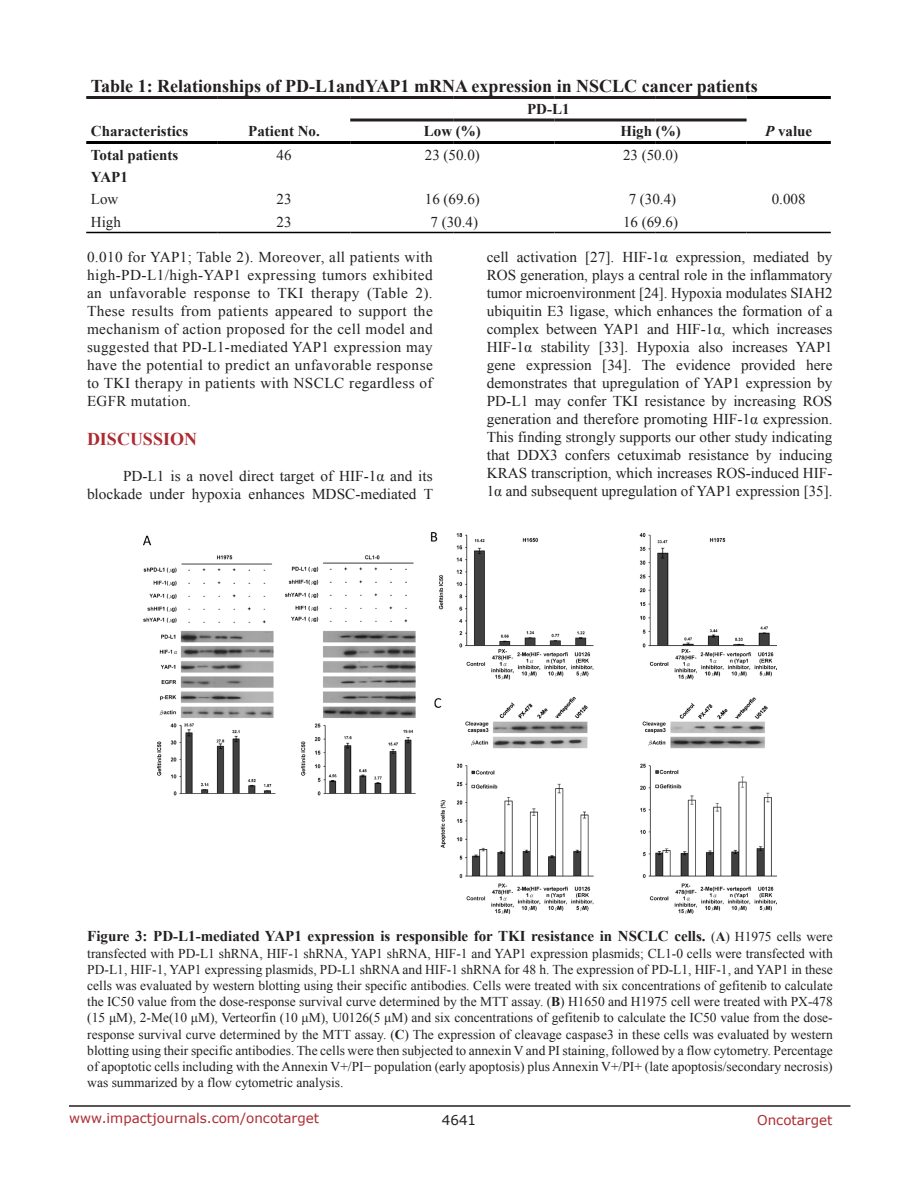
<style>
.page{position:relative;width:918px;height:1188px;background:#fff}
.page>*{position:absolute;margin:0;border:0;box-sizing:border-box;transform-origin:0 0}
.TableHeading{font:700 18px "Times New Roman";color:#231f20}
.Heading{font:700 18px "Times New Roman";color:#ac2b31}
.BodyText{font:15px/18px "Times New Roman";color:#231f20;text-align:justify}
.FigureText{font:700 15px "Times New Roman";color:#231f20}
.TableText{font:700 15px "Times New Roman";color:#231f20}
.TableText-2{font:15px "Times New Roman";color:#231f20}
.FigureText-2{font:13.5px/16.2px "Times New Roman";color:#231f20;text-align:justify}
.t1{font:13.5px "Verdana";color:#ac2b31}
.t2{font:13.5px "Verdana";color:#231f20}
.s1{font-style:italic}
.s2{font-weight:400;font-size:13.5px}
.s3{font-size:13.5px}
.s4{font-weight:700}
</style>
<div class="page">
<hr style="left:69px;top:1105px;width:781px;height:2px;background:#231f20">
<hr style="left:86px;top:96px;width:132px;height:3px;background:#231f20">
<hr style="left:218px;top:96px;width:132px;height:3px;background:#231f20">
<hr style="left:350px;top:96px;width:104px;height:3px;background:#231f20">
<hr style="left:454px;top:96px;width:101px;height:3px;background:#231f20">
<hr style="left:555px;top:96px;width:100px;height:3px;background:#231f20">
<hr style="left:655px;top:96px;width:92px;height:3px;background:#231f20">
<hr style="left:747px;top:96px;width:84px;height:3px;background:#000">
<hr style="left:86px;top:141px;width:132px;height:3px;background:#000">
<hr style="left:218px;top:141px;width:132px;height:3px;background:#000">
<hr style="left:350px;top:141px;width:104px;height:3px;background:#000">
<hr style="left:454px;top:141px;width:101px;height:3px;background:#000">
<hr style="left:555px;top:141px;width:100px;height:3px;background:#000">
<hr style="left:655px;top:141px;width:92px;height:3px;background:#000">
<hr style="left:747px;top:141px;width:84px;height:3px;background:#000">
<svg style="left:350px;top:118px;width:104px;height:4px"></svg>
<svg style="left:454px;top:118px;width:101px;height:4px"></svg>
<svg style="left:555px;top:118px;width:100px;height:4px"></svg>
<svg style="left:655px;top:118px;width:92px;height:4px"></svg>
<hr style="left:86px;top:232px;width:132px;height:1px;background:#000">
<hr style="left:218px;top:232px;width:132px;height:1px;background:#000">
<hr style="left:350px;top:232px;width:104px;height:1px;background:#000">
<hr style="left:454px;top:232px;width:101px;height:1px;background:#000">
<hr style="left:555px;top:232px;width:100px;height:1px;background:#000">
<hr style="left:655px;top:232px;width:92px;height:1px;background:#000">
<hr style="left:747px;top:232px;width:84px;height:1px;background:#000">
<img style="left:143px;top:533px;width:633px;height:381px">
<p class="TableHeading" style="left:91px;top:74px;width:669px">Table 1: Relationships of PD-L1andYAP1 mRNA expression in NSCLC cancer patients</p>
<p class="TableText" style="left:527px;top:98px;width:44px">PD-L1</p>
<p class="TableText" style="left:91px;top:121px;width:99px">Characteristics</p>
<p class="TableText" style="left:248px;top:121px;width:73px">Patient No.</p>
<p class="TableText" style="left:424px;top:121px;width:59px">Low (%)</p>
<p class="TableText" style="left:620px;top:121px;width:62px">High (%)</p>
<p class="TableText" style="left:765px;top:121px;width:49px"><span class="s1">P</span> value</p>
<p class="TableText" style="left:91px;top:144px;width:89px">Total patients</p>
<p class="TableText-2" style="left:277px;top:145px;width:16px">46</p>
<p class="TableText-2" style="left:425px;top:145px;width:56px">23 (50.0)</p>
<p class="TableText-2" style="left:623px;top:145px;width:56px">23 (50.0)</p>
<p class="TableText" style="left:91px;top:166px;width:38px">YAP1</p>
<p class="TableText-2" style="left:91px;top:189px;width:29px">Low</p>
<p class="TableText-2" style="left:277px;top:189px;width:16px">23</p>
<p class="TableText-2" style="left:425px;top:189px;width:56px">16 (69.6)</p>
<p class="TableText-2" style="left:629px;top:189px;width:49px">7 (30.4)</p>
<p class="TableText-2" style="left:772px;top:189px;width:35px">0.008</p>
<p class="TableText-2" style="left:91px;top:211px;width:31px">High</p>
<p class="TableText-2" style="left:277px;top:211px;width:16px">23</p>
<p class="TableText-2" style="left:431px;top:211px;width:49px">7 (30.4)</p>
<p class="TableText-2" style="left:623px;top:211px;width:56px">16 (69.6)</p>
<p class="BodyText" style="left:87px;top:247px;width:347px">0.010 for YAP1; Table 2). Moreover, all patients with high-PD-L1/high-YAP1 expressing tumors exhibited an unfavorable response to TKI therapy (Table 2).<br>These results from patients appeared to support the mechanism of action proposed for the cell model and suggested that PD-L1-mediated YAP1 expression may have the potential to predict an unfavorable response to TKI therapy in patients with NSCLC regardless of EGFR mutation.</p>
<p class="Heading" style="left:87px;top:427px;width:112px">DISCUSSION</p>
<p class="BodyText" style="left:87px;top:467px;width:348px;text-align:right">PD-L1 is a novel direct target of HIF-1α and its blockade under hypoxia enhances MDSC-mediated T</p>
<p class="BodyText" style="left:487px;top:247px;width:347px">cell activation [27]. HIF-1α expression, mediated by ROS generation, plays a central role in the inflammatory tumor microenvironment [24]. Hypoxia modulates SIAH2 ubiquitin E3 ligase, which enhances the formation of a complex between YAP1 and HIF-1α, which increases HIF-1α stability [33]. Hypoxia also increases YAP1 gene expression [34]. The evidence provided here demonstrates that upregulation of YAP1 expression by PD-L1 may confer TKI resistance by increasing ROS generation and therefore promoting HIF-1α expression.<br>This finding strongly supports our other study indicating that DDX3 confers cetuximab resistance by inducing KRAS transcription, which increases ROS-induced HIF-1α and subsequent upregulation of YAP1 expression [35].</p>
<p class="FigureText" style="left:87px;top:926px;width:747px">Figure 3: PD-L1-mediated YAP1 expression is responsible for TKI resistance in NSCLC cells. <span class="s2">(</span><span class="s3">A</span><span class="s2">) H1975 cells were</span></p>
<p class="FigureText-2" style="left:87px;top:945px;width:747px">transfected with PD-L1 shRNA, HIF-1 shRNA, YAP1 shRNA, HIF-1 and YAP1 expression plasmids; CL1-0 cells were transfected with PD-L1, HIF-1, YAP1 expressing plasmids, PD-L1 shRNA and HIF-1 shRNA for 48 h. The expression of PD-L1, HIF-1, and YAP1 in these cells was evaluated by western blotting using their specific antibodies. Cells were treated with six concentrations of gefitenib to calculate the IC50 value from the dose-response survival curve determined by the MTT assay. (<span class="s4">B</span>) H1650 and H1975 cell were treated with PX-478 (15 μM), 2-Me(10 μM), Verteorfin (10 μM), U0126(5 μM) and six concentrations of gefitenib to calculate the IC50 value from the dose&shy;response survival curve determined by the MTT assay. (<span class="s4">C</span>) The expression of cleavage caspase3 in these cells was evaluated by western blotting using their specific antibodies. The cells were then subjected to annexin V and PI staining, followed by a flow cytometry. Percentage of apoptotic cells including with the Annexin V+/PI− population (early apoptosis) plus Annexin V+/PI+ (late apoptosis/secondary necrosis) was summarized by a flow cytometric analysis.</p>
<p class="t1" style="left:69px;top:1109px;width:252px">www.impactjournals.com/oncotarget</p>
<p class="t2" style="left:442px;top:1111px;width:36px">4641</p>
<p class="t1" style="left:757px;top:1111px;width:77px">Oncotarget</p>
</div>
